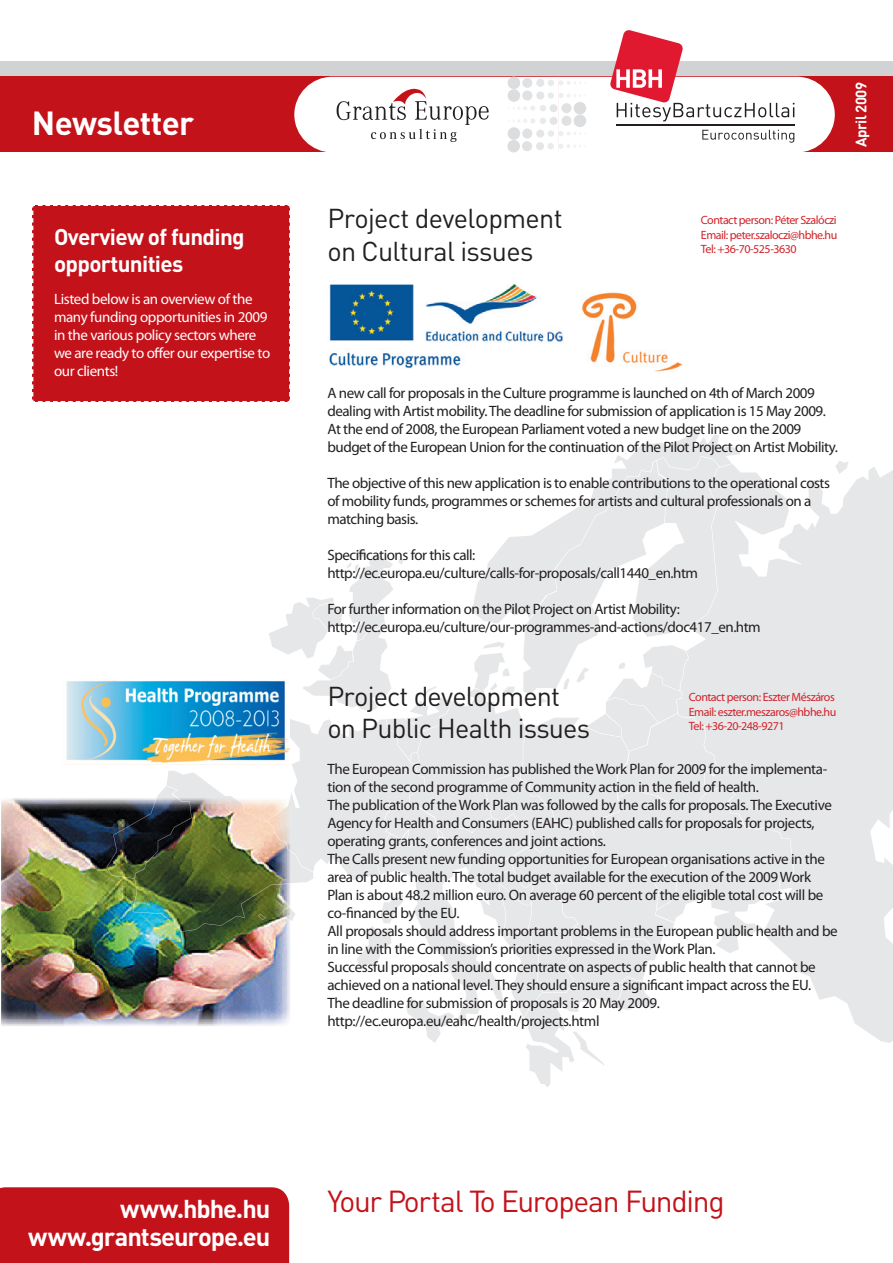
<style>
.page{position:relative;width:893px;height:1263px;background:#fff}
.page>*{position:absolute;margin:0;border:0;box-sizing:border-box;transform-origin:0 0}
.t1{font:700 33px "DINH";letter-spacing:-.02em;color:#fff}
.t2{font:30px "DIN H Regular";letter-spacing:-.045em;color:#c4121a}
.t3{font:27px/32.4px "DIN H Regular";letter-spacing:-.03em;color:#231f20}
.t4{font:25.5px/28.5px "DINH Bold Alternate";letter-spacing:-.04em;color:#fff;text-align:right}
.t5{font:700 22.5px/27px "DINH";letter-spacing:-.03em;color:#fff}
.t6{font:15px/18px "Myriad Pro";letter-spacing:-.025em;color:#231f20}
.t7{font:15px/18px "Myriad Pro";letter-spacing:-.025em;color:#fff}
.t8{font:700 15px "DINH";letter-spacing:-.03em;color:#fff}
.t9{font:12px/14.4px "Myriad Pro";letter-spacing:-.04em;color:#d1232a;text-align:justify}
</style>
<div class="page">
<div style="left:0;top:61px;width:893px;height:31px;background:#d1d2d4"></div>
<div style="left:0;top:77px;width:893px;height:75px;background:#c4121a"></div>
<svg style="left:294px;top:30px;width:541px;height:122px"></svg>
<svg style="left:794px;top:463px;width:99px;height:580px;background:#e9eaeb"></svg>
<svg style="left:618px;top:430px;width:122px;height:26px"></svg>
<div style="left:32px;top:205px;width:258px;height:197px;background:#c4121a"></div>
<img style="left:64px;top:680px;width:93px;height:85px">
<img style="left:329px;top:283px;width:212px;height:86px">
<img style="left:581px;top:292px;width:102px;height:80px">
<img style="left:541px;top:331px;width:22px;height:11px">
<img style="left:1px;top:798px;width:156px;height:228px">
<svg style="left:157px;top:456px;width:637px;height:631px"></svg>
<img style="left:107px;top:798px;width:26px;height:81px">
<img style="left:133px;top:797px;width:157px;height:135px">
<img style="left:266px;top:797px;width:24px;height:54px">
<div style="left:0;top:1187px;width:289px;height:76px;background:#c4121a"></div>
<h1 class="t1" style="left:32px;top:102px;width:164px">Newsletter</h1>
<h3 class="t5" style="left:54px;top:223px;width:192px">Overview of funding opportunities</h3>
<p class="t7" style="left:54px;top:290px;width:218px">Listed below is an overview of the many funding opportunities in 2009 in the various policy sectors where we are ready to offer our expertise to our clients!</p>
<h3 class="t3" style="left:327px;top:202px;width:237px">Project development on Cultural issues</h3>
<p class="t8" style="left:851px;top:147px;width:67px;rotate:-90deg">April 2009</p>
<p class="t9" style="left:701px;top:213px;width:138px">Contact person: Péter Szalóczi Email: peter.szaloczi@hbhe.hu Tel: +36-70-525-3630</p>
<p class="t6" style="left:327px;top:384px;width:512px">A new call for proposals in the Culture programme is launched on 4th of March 2009 dealing with Artist mobility. The deadline for submission of application is 15 May 2009.<br>At the end of 2008, the European Parliament voted a new budget line on the 2009 budget of the European Union for the continuation of the Pilot Project on Artist Mobility.</p>
<p class="t6" style="left:327px;top:474px;width:504px">The objective of this new application is to enable contributions to the operational costs of mobility funds, programmes or schemes for artists and cultural professionals on a matching basis.</p>
<p class="t6" style="left:327px;top:546px;width:372px">Specifications for this call: http://ec.europa.eu/culture/calls-for-proposals/call1440_en.htm</p>
<p class="t6" style="left:327px;top:600px;width:435px">For further information on the Pilot Project on Artist Mobility: http://ec.europa.eu/culture/our-programmes-and-actions/doc417_en.htm</p>
<h3 class="t3" style="left:327px;top:679px;width:264px">Project development on Public Health issues</h3>
<p class="t9" style="left:689px;top:690px;width:149px;text-align:left">Contact person: Eszter Mészáros<br>Email: eszter.meszaros@hbhe.hu<br>Tel: +36-20-248-9271</p>
<p class="t6" style="left:327px;top:760px;width:512px">The European Commission has published the Work Plan for 2009 for the implementa&shy;tion of the second programme of Community action in the field of health.<br>The publication of the Work Plan was followed by the calls for proposals. The Executive Agency for Health and Consumers (EAHC) published calls for proposals for projects, operating grants, conferences and joint actions.<br>The Calls present new funding opportunities for European organisations active in the area of public health. The total budget available for the execution of the 2009 Work Plan is about 48.2 million euro. On average 60 percent of the eligible total cost will be co-financed by the EU.<br>All proposals should address important problems in the European public health and be in line with the Commission’s priorities expressed in the Work Plan.<br>Successful proposals should concentrate on aspects of public health that cannot be achieved on a national level. They should ensure a significant impact across the EU.<br>The deadline for submission of proposals is 20 May 2009. http://ec.europa.eu/eahc/health/projects.html</p>
<h3 class="t4" style="left:28px;top:1193px;width:244px">www.hbhe.hu www.grantseurope.eu</h3>
<h2 class="t2" style="left:327px;top:1182px;width:399px">Your Portal To European Funding</h2>
</div>
